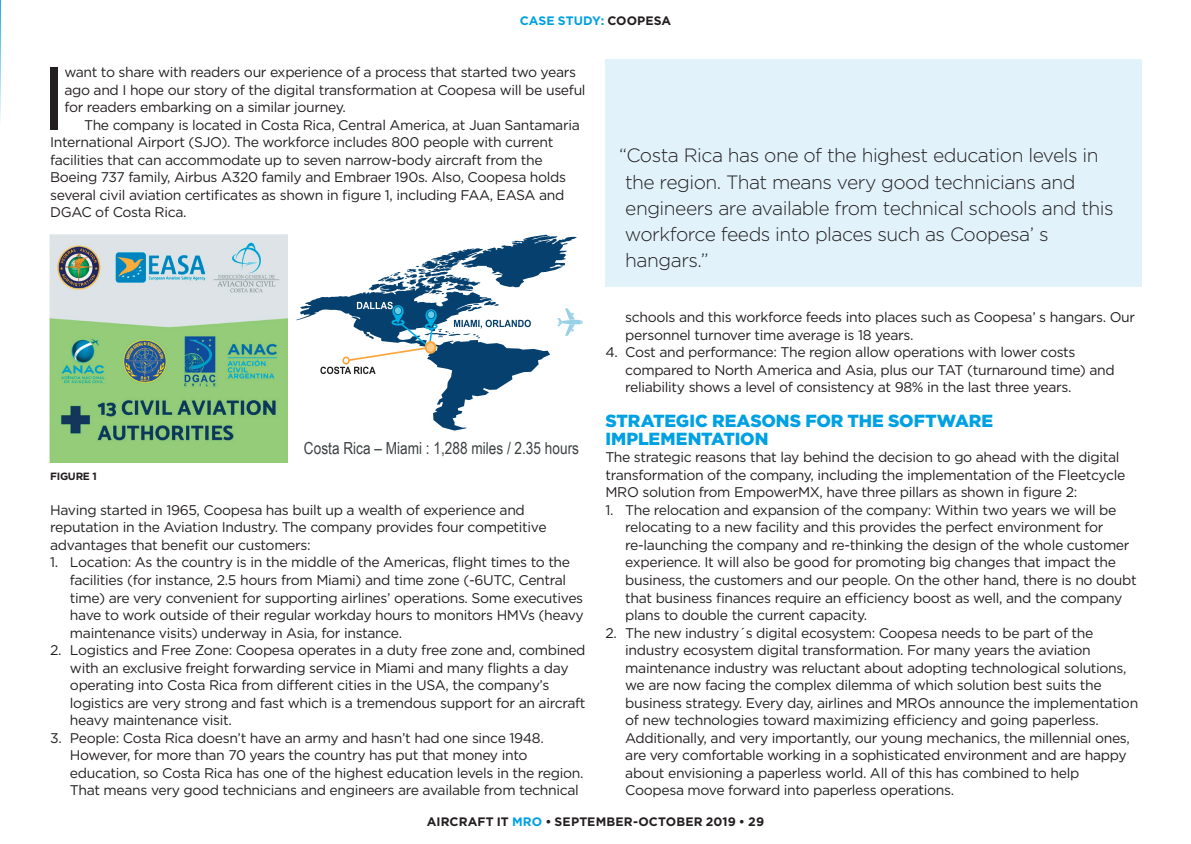
<style>
.page{position:relative;width:1191px;height:844px;background:#fff}
.page>*{position:absolute;margin:0;border:0;box-sizing:border-box;transform-origin:0 0}
.MAIN_First_Paragraph{font:89.08px "Gotham";color:#231f20}
.PULL_QUOTE{font:300 19.25px/26.2px "Gotham";letter-spacing:-.025em;color:#231f20}
.MAIN_Crosshead_1{font:900 17.5px/17.5px "Gotham";letter-spacing:-.005em;color:#00a1e3}
.t1{font:16.62px "Arial Narrow";color:#3c4143}
.Numbered_Bullets{font:14px/17.5px "Gotham";letter-spacing:-.025em;color:#231f20}
.MAIN_Body_Copy_No_In{font:14px/17.5px "Gotham";letter-spacing:-.025em;color:#231f20}
.MAIN_Body_Copy_Inden{font:14px/17.5px "Gotham";letter-spacing:-.025em;color:#231f20}
.MAIN_First_Paragraph-2{font:14px/17.5px "Gotham";letter-spacing:-.025em;color:#231f20}
.MAIN_Crosshead_2{font:700 12.25px "Gotham";letter-spacing:.01em;color:#231f20}
.MAIN_Crosshead_2-2{font:700 12.25px "Gotham";letter-spacing:.005em;color:#00a1e3}
.MAIN_CAPTION{font:700 10.5px "Gotham";letter-spacing:-.025em;color:#231f20}
.s1{color:#231f20}
.s2{color:#00a1e3}
</style>
<div class="page">
<hr style="left:0;top:0;width:1px;height:126px;background:#00a1e3">
<svg style="left:296px;top:235px;width:281px;height:195px"></svg>
<svg style="left:320px;top:302px;width:117px;height:72px"></svg>
<svg style="left:454px;top:319px;width:77px;height:9px"></svg>
<svg style="left:557px;top:308px;width:26px;height:28px"></svg>
<img style="left:50px;top:235px;width:238px;height:227px">
<div style="left:605px;top:60px;width:536px;height:227px;background:#e1f2fb"></div>
<p class="MAIN_Crosshead_2-2" style="left:520px;top:12px;width:153px">CASE STUDY: <span class="s1">COOPESA</span></p>
<p class="MAIN_First_Paragraph" style="left:41px;top:41px;width:27px">I</p>
<p class="MAIN_First_Paragraph-2" style="left:64px;top:63px;width:523px">want to share with readers our experience of a process that started two years ago and I hope our story of the digital transformation at Coopesa will be useful for readers embarking on a similar journey.</p>
<p class="MAIN_Body_Copy_Inden" style="left:50px;top:116px;width:531px;text-indent:34px">The company is located in Costa Rica, Central America, at Juan Santamaria International Airport (SJO). The workforce includes 800 people with current facilities that can accommodate up to seven narrow-body aircraft from the Boeing 737 family, Airbus A320 family and Embraer 190s. Also, Coopesa holds several civil aviation certificates as shown in figure 1, including FAA, EASA and DGAC of Costa Rica.</p>
<p class="t1" style="left:304px;top:435px;width:277px">Costa Rica – Miami : 1,288 miles / 2.35 hours</p>
<p class="MAIN_CAPTION" style="left:50px;top:469px;width:48px">FIGURE 1</p>
<p class="MAIN_Body_Copy_No_In" style="left:50px;top:501px;width:498px">Having started in 1965, Coopesa has built up a wealth of experience and reputation in the Aviation Industry. The company provides four competitive advantages that benefit our customers:</p>
<p class="Numbered_Bullets" style="left:70px;top:553px;width:515px;text-indent:-20px">1. Location: As the country is in the middle of the Americas, flight times to the facilities (for instance, 2.5 hours from Miami) and time zone (-6UTC, Central time) are very convenient for supporting airlines’ operations. Some executives have to work outside of their regular workday hours to monitors HMVs (heavy maintenance visits) underway in Asia, for instance.</p>
<p class="Numbered_Bullets" style="left:70px;top:641px;width:517px;text-indent:-20px">2. Logistics and Free Zone: Coopesa operates in a duty free zone and, combined with an exclusive freight forwarding service in Miami and many flights a day operating into Costa Rica from different cities in the USA, the company’s logistics are very strong and fast which is a tremendous support for an aircraft heavy maintenance visit.</p>
<p class="Numbered_Bullets" style="left:70px;top:728px;width:515px;text-indent:-20px">3. People: Costa Rica doesn’t have an army and hasn’t had one since 1948.<br>However, for more than 70 years the country has put that money into education, so Costa Rica has one of the highest education levels in the region.<br>That means very good technicians and engineers are available from technical</p>
<p class="PULL_QUOTE" style="left:619px;top:142px;width:496px">“Costa Rica has one of the highest education levels in the region. That means very good technicians and engineers are available from technical schools and this workforce feeds into places such as Coopesa’ s hangars.”</p>
<p class="Numbered_Bullets" style="left:625px;top:308px;width:511px">schools and this workforce feeds into places such as Coopesa’ s hangars. Our personnel turnover time average is 18 years.</p>
<p class="Numbered_Bullets" style="left:625px;top:343px;width:491px;text-indent:-20px">4. Cost and performance: The region allow operations with lower costs compared to North America and Asia, plus our TAT (turnaround time) and reliability shows a level of consistency at 98% in the last three years.</p>
<p class="MAIN_Crosshead_1" style="left:605px;top:412px;width:389px">STRATEGIC REASONS FOR THE SOFTWARE<br>IMPLEMENTATION</p>
<p class="MAIN_Body_Copy_No_In" style="left:605px;top:448px;width:521px">The strategic reasons that lay behind the decision to go ahead with the digital transformation of the company, including the implementation of the Fleetcycle<br>MRO solution from EmpowerMX, have three pillars as shown in figure 2:</p>
<p class="Numbered_Bullets" style="left:625px;top:501px;width:513px;text-indent:-20px">1. The relocation and expansion of the company: Within two years we will be relocating to a new facility and this provides the perfect environment for re-launching the company and re-thinking the design of the whole customer experience. It will also be good for promoting big changes that impact the business, the customers and our people. On the other hand, there is no doubt that business finances require an efficiency boost as well, and the company plans to double the current capacity.</p>
<p class="Numbered_Bullets" style="left:625px;top:623px;width:514px;text-indent:-20px">2. The new industry´s digital ecosystem: Coopesa needs to be part of the industry ecosystem digital transformation. For many years the aviation maintenance industry was reluctant about adopting technological solutions, we are now facing the complex dilemma of which solution best suits the business strategy. Every day, airlines and MROs announce the implementation of new technologies toward maximizing efficiency and going paperless.<br>Additionally, and very importantly, our young mechanics, the millennial ones, are very comfortable working in a sophisticated environment and are happy about envisioning a paperless world. All of this has combined to help Coopesa move forward into paperless operations.</p>
<p class="MAIN_Crosshead_2" style="left:427px;top:813px;width:339px">AIRCRAFT IT <span class="s2">MRO</span> • SEPTEMBER-OCTOBER 2019 • 29</p>
</div>
